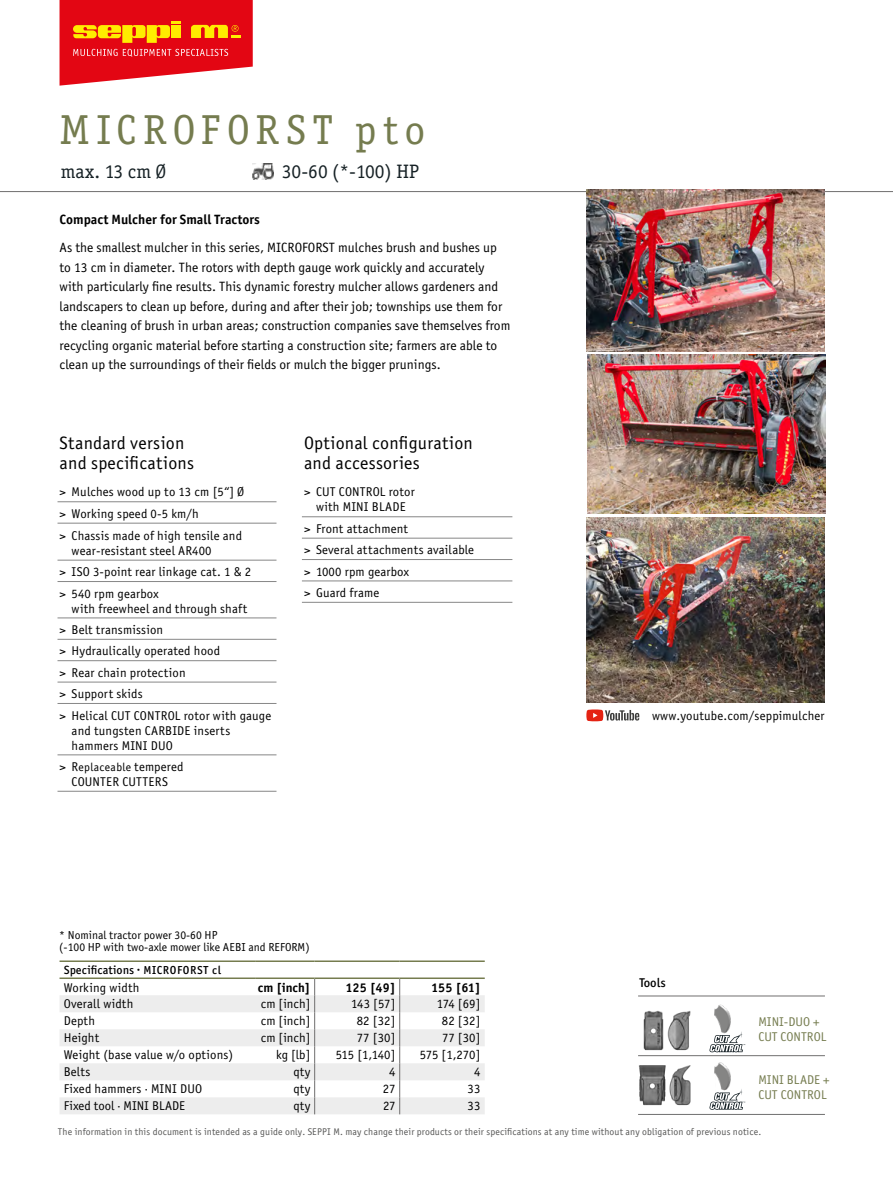
<style>
.page{position:relative;width:893px;height:1191px;background:#fff}
.page>*{position:absolute;margin:0;border:0;box-sizing:border-box;transform-origin:0 0}
.t1{font:42px "Officina Serif ITC";letter-spacing:.145em;color:#757c4f}
.t2{font:19.5px "Officina Serif ITC";color:#162125}
.t3{font:18px/19.5px "Officina Sans Book ITC";letter-spacing:.01em;color:#000}
.t4{font:13.5px/19.5px "Officina Sans Book ITC";color:#000}
.t5{font:13.5px "Officina Sans Bold ITC";color:#000}
.t6{font:12.75px/21.5px "Officina Sans Book ITC";letter-spacing:.01em;color:#000}
.t7{font:12.75px/15.3px "Officina Sans Book ITC";color:#757c4f}
.t8{font:12.75px "Officina Sans Bold ITC";color:#000}
.t9{font:12.75px "Officina Sans Medium ITC";color:#000}
.t10{font:12px "Officina Sans Medium ITC";color:#000}
.t11{font:11.7px/12px "Officina Sans Book ITC";color:#000}
.t12{font:9.75px "Officina Sans Book ITC";letter-spacing:.01em;color:#575756}
.s1{font-size:11.7px}
</style>
<div class="page">
<svg style="left:60px;top:0;width:193px;height:86px"></svg>
<hr style="left:0;top:191px;width:893px;height:1px;background:#706f6f">
<img style="left:587px;top:354px;width:239px;height:160px">
<img style="left:586px;top:190px;width:238px;height:161px">
<img style="left:587px;top:517px;width:238px;height:185px">
<hr style="left:638px;top:1114px;width:187px;height:1px;background:#706f6f">
<hr style="left:638px;top:1055px;width:187px;height:1px;background:#706f6f">
<hr style="left:638px;top:995px;width:187px;height:1px;background:#706f6f">
<img style="left:643px;top:1010px;width:48px;height:41px">
<img style="left:639px;top:1065px;width:52px;height:41px">
<svg style="left:586px;top:709px;width:53px;height:12px"></svg>
<svg style="left:709px;top:1041px;width:36px;height:11px"></svg>
<img style="left:714px;top:1004px;width:29px;height:37px">
<svg style="left:709px;top:1098px;width:36px;height:11px"></svg>
<img style="left:703px;top:1056px;width:42px;height:42px">
<img style="left:252px;top:163px;width:21px;height:17px">
<hr style="left:58px;top:501px;width:218px;height:1px;background:#878787">
<hr style="left:58px;top:523px;width:218px;height:1px;background:#878787">
<hr style="left:58px;top:560px;width:218px;height:1px;background:#878787">
<hr style="left:58px;top:581px;width:218px;height:1px;background:#878787">
<hr style="left:58px;top:617px;width:218px;height:1px;background:#878787">
<hr style="left:58px;top:639px;width:218px;height:1px;background:#878787">
<hr style="left:58px;top:660px;width:218px;height:1px;background:#878787">
<hr style="left:58px;top:682px;width:218px;height:1px;background:#878787">
<hr style="left:58px;top:703px;width:218px;height:1px;background:#878787">
<hr style="left:58px;top:754px;width:218px;height:1px;background:#878787">
<hr style="left:58px;top:791px;width:218px;height:1px;background:#878787">
<hr style="left:302px;top:516px;width:210px;height:1px;background:#878787">
<hr style="left:302px;top:538px;width:210px;height:1px;background:#878787">
<hr style="left:302px;top:559px;width:210px;height:1px;background:#878787">
<hr style="left:302px;top:580px;width:210px;height:1px;background:#878787">
<hr style="left:302px;top:602px;width:210px;height:1px;background:#878787">
<svg style="left:60px;top:995px;width:425px;height:119px;fill:#ededed"></svg>
<svg style="left:314px;top:979px;width:1px;height:135px"></svg>
<svg style="left:399px;top:979px;width:1px;height:135px"></svg>
<hr style="left:255px;top:977px;width:60px;height:2px;background:#757c4f">
<hr style="left:60px;top:960px;width:195px;height:2px;background:#757c4f">
<hr style="left:255px;top:960px;width:60px;height:2px;background:#757c4f">
<hr style="left:315px;top:960px;width:85px;height:2px;background:#757c4f">
<hr style="left:400px;top:960px;width:85px;height:2px;background:#757c4f">
<hr style="left:60px;top:977px;width:195px;height:2px;background:#757c4f">
<hr style="left:315px;top:977px;width:85px;height:2px;background:#757c4f">
<hr style="left:400px;top:977px;width:85px;height:2px;background:#757c4f">
<h1 class="t1" style="left:60px;top:103px;width:367px">MICROFORST pto</h1>
<h2 class="t2" style="left:61px;top:159px;width:107px">max. 13 cm Ø</h2>
<h2 class="t2" style="left:282px;top:159px;width:138px">30-60 (*-100) HP</h2>
<p class="t5" style="left:60px;top:210px;width:202px">Compact Mulcher for Small Tractors</p>
<p class="t4" style="left:60px;top:237px;width:452px">As the smallest mulcher in this series, MICROFORST mulches brush and bushes up to 13 cm in diameter. The rotors with depth gauge work quickly and accurately with particularly fine results. This dynamic forestry mulcher allows gardeners and landscapers to clean up before, during and after their job; townships use them for the cleaning of brush in urban areas; construction companies save themselves from recycling organic material before starting a construction site; farmers are able to clean up the surroundings of their fields or mulch the bigger prunings.</p>
<h3 class="t3" style="left:60px;top:433px;width:136px">Standard version and specifications</h3>
<p class="t6" style="left:60px;top:481px;width:186px">&gt; Mulches wood up to 13 cm [5“] Ø &gt; Working speed 0-5 km/h<br>&gt; Chassis made of high tensile and</p>
<p class="t6" style="left:60px;top:539px;width:193px;text-indent:12px">wear-resistant steel AR400<br>&gt; ISO 3-point rear linkage cat. 1 &amp; 2 &gt; 540 rpm gearbox</p>
<p class="t6" style="left:60px;top:597px;width:213px;text-indent:12px">with freewheel and through shaft<br>&gt; Belt transmission<br>&gt; Hydraulically operated hood<br>&gt; Rear chain protection<br>&gt; Support skids<br>&gt; Helical CUT CONTROL rotor with gauge</p>
<p class="t6" style="left:72px;top:722px;width:160px;line-height:15px">and tungsten CARBIDE inserts hammers MINI DUO</p>
<p class="t6" style="left:60px;top:758px;width:125px;line-height:15px;text-align:center">&gt; R<span class="s1">eplaceable</span> tempered<br>COUNTER CUTTERS</p>
<h3 class="t3" style="left:304px;top:433px;width:170px">Optional configuration and accessories</h3>
<p class="t6" style="left:304px;top:484px;width:112px;line-height:15px;text-align:center">&gt; CUT CONTROL rotor with MINI BLADE</p>
<p class="t6" style="left:304px;top:517px;width:172px">&gt; Front attachment<br>&gt; Several attachments available &gt; 1000 rpm gearbox<br>&gt; Guard frame</p>
<p class="t11" style="left:59px;top:928px;width:252px">* Nominal tractor power 30-60 HP<br>(-100 HP with two-axle mower like AEBI and REFORM)</p>
<p class="t10" style="left:64px;top:962px;width:159px">Specifications <span class="s1">· MICROFORST cl</span></p>
<p class="t6" style="left:64px;top:976px;width:77px">Working width</p>
<p class="t8" style="left:258px;top:978px;width:54px">cm [inch]</p>
<p class="t8" style="left:346px;top:978px;width:51px">125 [49]</p>
<p class="t8" style="left:431px;top:978px;width:51px">155 [61]</p>
<p class="t6" style="left:64px;top:993px;width:71px">Overall width</p>
<p class="t6" style="left:261px;top:993px;width:51px">cm [inch]</p>
<p class="t6" style="left:351px;top:993px;width:46px">143 [57]</p>
<p class="t6" style="left:437px;top:993px;width:45px">174 [69]</p>
<p class="t6" style="left:64px;top:1010px;width:33px">Depth</p>
<p class="t6" style="left:261px;top:1010px;width:51px">cm [inch]</p>
<p class="t6" style="left:357px;top:1010px;width:40px">82 [32]</p>
<p class="t6" style="left:442px;top:1010px;width:40px">82 [32]</p>
<p class="t6" style="left:64px;top:1027px;width:37px">Height</p>
<p class="t6" style="left:261px;top:1027px;width:51px">cm [inch]</p>
<p class="t6" style="left:357px;top:1027px;width:40px">77 [30]</p>
<p class="t6" style="left:442px;top:1027px;width:40px">77 [30]</p>
<p class="t6" style="left:64px;top:1044px;width:171px">Weight (base value w/o options)</p>
<p class="t6" style="left:276px;top:1044px;width:36px">kg [lb]</p>
<p class="t6" style="left:336px;top:1044px;width:61px">515 [1,140]</p>
<p class="t6" style="left:420px;top:1044px;width:62px">575 [1,270]</p>
<p class="t6" style="left:64px;top:1061px;width:28px">Belts</p>
<p class="t6" style="left:293px;top:1061px;width:18px">qty</p>
<p class="t6" style="left:389px;top:1061px;width:8px">4</p>
<p class="t6" style="left:474px;top:1061px;width:8px">4</p>
<p class="t6" style="left:64px;top:1078px;width:140px">Fixed hammers · MINI DUO</p>
<p class="t6" style="left:293px;top:1078px;width:18px">qty</p>
<p class="t6" style="left:383px;top:1078px;width:14px">27</p>
<p class="t6" style="left:468px;top:1078px;width:14px">33</p>
<p class="t6" style="left:64px;top:1095px;width:123px">Fixed tool · MINI BLADE</p>
<p class="t6" style="left:293px;top:1095px;width:18px">qty</p>
<p class="t6" style="left:383px;top:1095px;width:14px">27</p>
<p class="t6" style="left:468px;top:1095px;width:14px">33</p>
<p class="t6" style="left:652px;top:704px;width:174px">www.youtube.com/seppimulcher</p>
<p class="t9" style="left:639px;top:974px;width:28px">Tools</p>
<p class="t7" style="left:758px;top:1013px;width:70px">MINI-DUO +<br>CUT CONTROL</p>
<p class="t7" style="left:758px;top:1071px;width:73px">MINI BLADE +<br>CUT CONTROL</p>
<p class="t12" style="left:58px;top:1125px;width:705px">The information in this document is intended as a guide only. SEPPI M. may change their products or their specifications at any time without any obligation of previous notice.</p>
</div>
